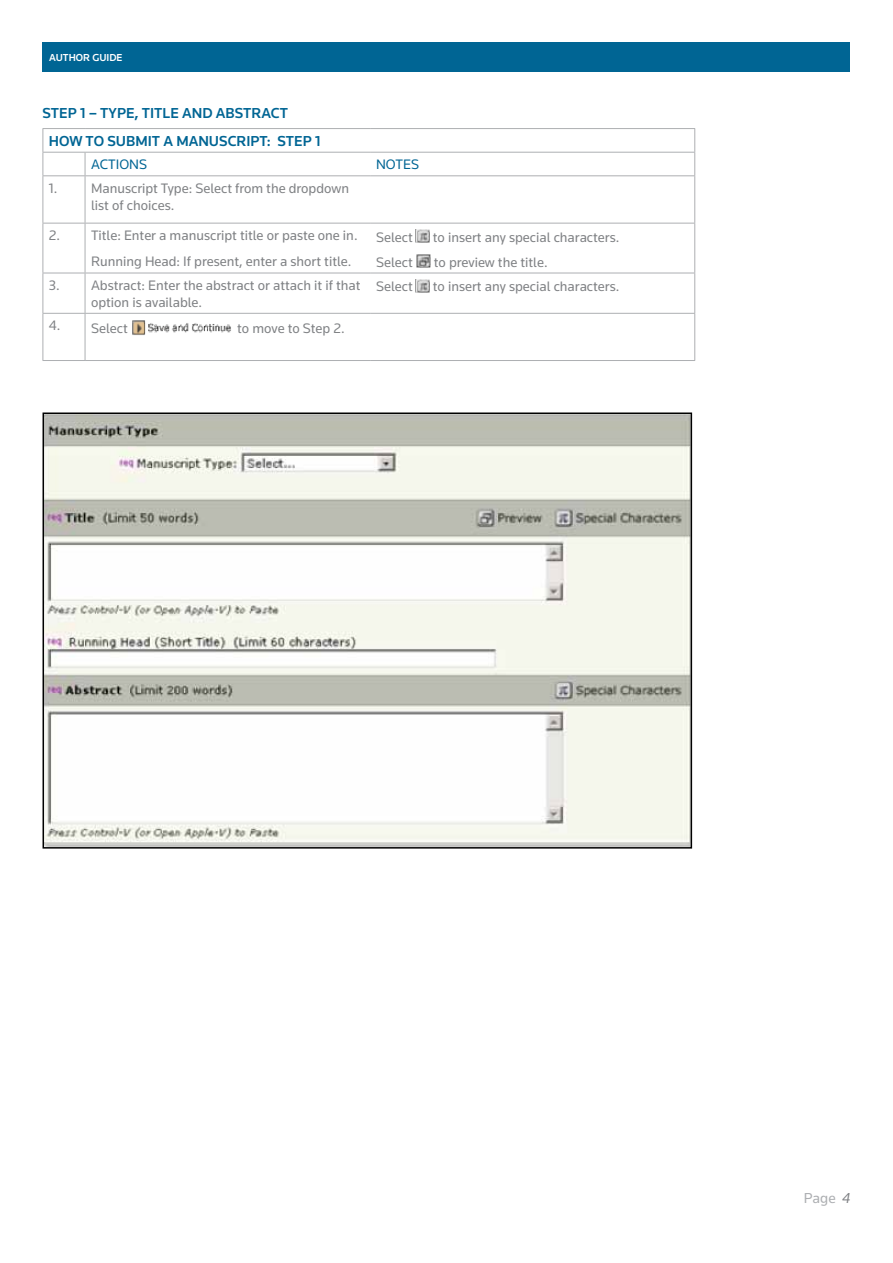
<style>
.page{position:relative;width:893px;height:1263px;background:#fff}
.page>*{position:absolute;margin:0;border:0;box-sizing:border-box;transform-origin:0 0}
.t1{font:500 15px "Knowledge";color:#006594}
.t2{font:15px "Knowledge";color:#adafb2}
.t3{font:14.25px/17.2px "Knowledge";color:#808285}
.t4{font:14.25px "Knowledge";color:#006594}
.t5{font:500 10.5px "Knowledge";color:#fff}
.s1{font-style:italic;color:#808285}
</style>
<div class="page">
<div style="left:43px;top:43px;width:807px;height:29px;background:#006594"></div>
<hr style="left:43px;top:128px;width:42px;height:1px;background:#adafb2">
<hr style="left:85px;top:128px;width:285px;height:1px;background:#adafb2">
<hr style="left:370px;top:128px;width:325px;height:1px;background:#adafb2">
<hr style="left:43px;top:152px;width:42px;height:1px;background:#adafb2">
<svg style="left:43px;top:129px;width:1px;height:46px"></svg>
<hr style="left:85px;top:152px;width:285px;height:1px;background:#adafb2">
<svg style="left:85px;top:153px;width:1px;height:22px"></svg>
<hr style="left:370px;top:152px;width:325px;height:1px;background:#adafb2">
<svg style="left:694px;top:129px;width:1px;height:46px"></svg>
<hr style="left:43px;top:175px;width:42px;height:1px;background:#adafb2">
<hr style="left:43px;top:176px;width:1px;height:47px;background:#adafb2">
<hr style="left:85px;top:175px;width:285px;height:1px;background:#adafb2">
<hr style="left:85px;top:176px;width:1px;height:47px;background:#adafb2">
<hr style="left:370px;top:175px;width:325px;height:1px;background:#adafb2">
<hr style="left:694px;top:176px;width:1px;height:47px;background:#adafb2">
<hr style="left:43px;top:223px;width:42px;height:1px;background:#adafb2">
<hr style="left:43px;top:223px;width:1px;height:50px;background:#adafb2">
<hr style="left:85px;top:223px;width:285px;height:1px;background:#adafb2">
<hr style="left:85px;top:223px;width:1px;height:50px;background:#adafb2">
<hr style="left:370px;top:223px;width:325px;height:1px;background:#adafb2">
<hr style="left:694px;top:223px;width:1px;height:50px;background:#adafb2">
<hr style="left:43px;top:273px;width:42px;height:1px;background:#adafb2">
<hr style="left:43px;top:273px;width:1px;height:40px;background:#adafb2">
<hr style="left:85px;top:273px;width:285px;height:1px;background:#adafb2">
<hr style="left:85px;top:273px;width:1px;height:40px;background:#adafb2">
<hr style="left:370px;top:273px;width:325px;height:1px;background:#adafb2">
<hr style="left:694px;top:273px;width:1px;height:40px;background:#adafb2">
<hr style="left:43px;top:313px;width:42px;height:1px;background:#adafb2">
<hr style="left:43px;top:314px;width:1px;height:46px;background:#adafb2">
<hr style="left:85px;top:313px;width:285px;height:1px;background:#adafb2">
<hr style="left:85px;top:314px;width:1px;height:46px;background:#adafb2">
<hr style="left:370px;top:313px;width:325px;height:1px;background:#adafb2">
<hr style="left:694px;top:314px;width:1px;height:46px;background:#adafb2">
<hr style="left:43px;top:360px;width:42px;height:1px;background:#adafb2">
<hr style="left:85px;top:360px;width:285px;height:1px;background:#adafb2">
<hr style="left:370px;top:360px;width:325px;height:1px;background:#adafb2">
<svg style="left:416px;top:229px;width:13px;height:13px"></svg>
<img style="left:417px;top:254px;width:13px;height:14px">
<svg style="left:416px;top:279px;width:13px;height:13px"></svg>
<img style="left:132px;top:320px;width:99px;height:15px">
<img style="left:46px;top:415px;width:643px;height:430px">
<div style="left:43px;top:412px;width:649px;height:436px;border:2px solid #000"></div>
<p class="t5" style="left:49px;top:51px;width:75px">AUTHOR GUIDE</p>
<p class="t1" style="left:43px;top:104px;width:151px">STEP 1 – TYPE, TITLE AND</p>
<p class="t1" style="left:216px;top:104px;width:29px">ABSTRACT</p>
<p class="t1" style="left:49px;top:132px;width:96px">HOW TO SUBMIT</p>
<p class="t1" style="left:163px;top:132px;width:36px">A MANUSCRIPT</p>
<p class="t1" style="left:267px;top:132px;width:55px">: STEP 1</p>
<p class="t4" style="left:91px;top:156px;width:58px">ACTIONS</p>
<p class="t4" style="left:376px;top:156px;width:44px">NOTES</p>
<p class="t3" style="left:91px;top:179px;width:260px;text-indent:-42px">1. Manuscript Type: Select from the dropdown list of choices.</p>
<p class="t3" style="left:91px;top:222px;width:268px;line-height:25.5px;text-indent:-42px">2. Title: Enter a manuscript title or paste one in.<br>Running Head: If present, enter a short title.</p>
<p class="t3" style="left:376px;top:228px;width:38px">Select</p>
<p class="t3" style="left:433px;top:228px;width:188px">to insert any special characters.</p>
<p class="t3" style="left:376px;top:253px;width:38px">Select</p>
<p class="t3" style="left:434px;top:253px;width:115px">to preview the title.</p>
<p class="t3" style="left:91px;top:276px;width:271px;text-indent:-42px">3. Abstract: Enter the abstract or attach it if that option is available.</p>
<p class="t3" style="left:376px;top:278px;width:38px">Select</p>
<p class="t3" style="left:433px;top:278px;width:188px">to insert any special characters.</p>
<p class="t3" style="left:49px;top:319px;width:80px">4. Select</p>
<p class="t3" style="left:237px;top:319px;width:109px">to move to Step 2.</p>
<p class="t2" style="left:804px;top:1188px;width:48px">Page <span class="s1">4</span></p>
</div>
